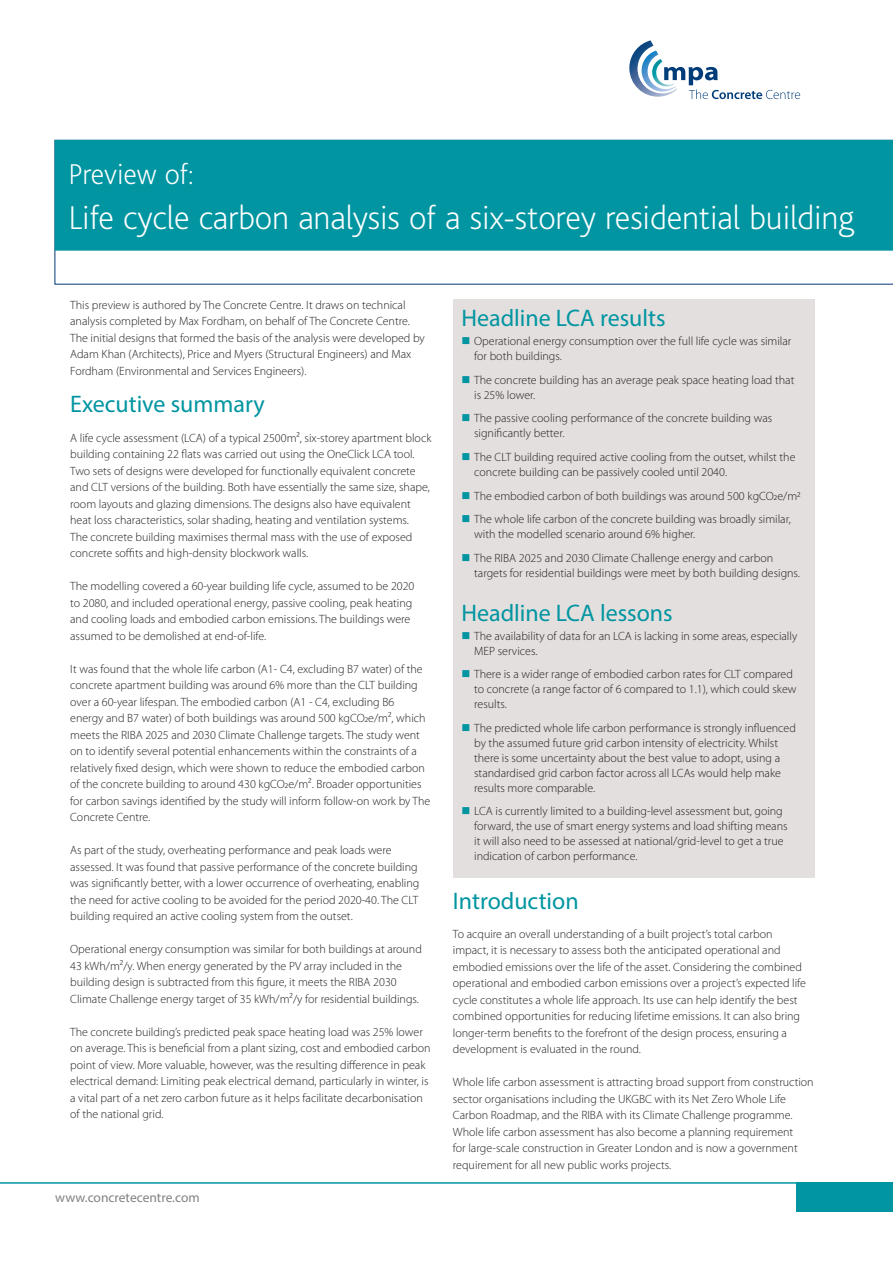
<style>
.page{position:relative;width:893px;height:1263px;background:#fff}
.page>*{position:absolute;margin:0;border:0;box-sizing:border-box;transform-origin:0 0}
.t1{font:200 34.5px "Bliss";letter-spacing:-.005em;color:#fff}
.t2{font:200 30px "Bliss";letter-spacing:-.005em;color:#fff}
.t3{font:24px "Myriad Pro";color:#0095a1}
.t4{font:13.5px "Myriad Pro";color:#808285}
.t5{font:300 12px/16.5px "Myriad Pro";color:#231f20}
</style>
<div class="page">
<div style="left:796px;top:1182px;width:97px;height:30px;background:#0095a1"></div>
<hr style="left:0;top:1182px;width:893px;height:2px;background:#0095a1">
<div style="left:453px;top:300px;width:361px;height:578px;background:#e3dfde"></div>
<svg style="left:55px;top:250px;width:838px;height:35px"></svg>
<div style="left:55px;top:140px;width:838px;height:110px;background:#0095a1"></div>
<svg style="left:629px;top:40px;width:171px;height:59px"></svg>
<h2 class="t2" style="left:68px;top:158px;width:127px">Preview of:</h2>
<h1 class="t1" style="left:68px;top:199px;width:787px">Life cycle carbon analysis of a six-storey residential building</h1>
<p class="t5" style="left:70px;top:297px;width:356px">This preview is authored by The Concrete Centre. It draws on technical analysis completed by Max Fordham, on behalf of The Concrete Centre.<br>The initial designs that formed the basis of the analysis were developed by Adam Khan (Architects), Price and Myers (Structural Engineers) and Max Fordham (Environmental and Services Engineers).</p>
<h3 class="t3" style="left:70px;top:389px;width:196px">Executive summary</h3>
<p class="t5" style="left:70px;top:430px;width:363px">A life cycle assessment (LCA) of a typical 2500m², six-storey apartment block building containing 22 flats was carried out using the OneClick LCA tool.<br>Two sets of designs were developed for functionally equivalent concrete and CLT versions of the building. Both have essentially the same size, shape, room layouts and glazing dimensions. The designs also have equivalent heat loss characteristics, solar shading, heating and ventilation systems.<br>The concrete building maximises thermal mass with the use of exposed concrete soffits and high-density blockwork walls.</p>
<p class="t5" style="left:70px;top:578px;width:346px">The modelling covered a 60-year building life cycle, assumed to be 2020 to 2080, and included operational energy, passive cooling, peak heating and cooling loads and embodied carbon emissions. The buildings were assumed to be demolished at end-of-life.</p>
<p class="t5" style="left:70px;top:661px;width:362px">It was found that the whole life carbon (A1- C4, excluding B7 water) of the concrete apartment building was around 6% more than the CLT building over a 60-year lifespan. The embodied carbon (A1 - C4, excluding B6 energy and B7 water) of both buildings was around 500 kgCO2e/m², which meets the RIBA 2025 and 2030 Climate Challenge targets. The study went on to identify several potential enhancements within the constraints of a relatively fixed design, which were shown to reduce the embodied carbon of the concrete building to around 430 kgCO2e/m². Broader opportunities for carbon savings identified by the study will inform follow-on work by The Concrete Centre.</p>
<p class="t5" style="left:70px;top:842px;width:351px">As part of the study, overheating performance and peak loads were assessed. It was found that passive performance of the concrete building was significantly better, with a lower occurrence of overheating, enabling the need for active cooling to be avoided for the period 2020-40. The CLT building required an active cooling system from the outset.</p>
<p class="t5" style="left:70px;top:941px;width:353px">Operational energy consumption was similar for both buildings at around 43 kWh/m²/y. When energy generated by the PV array included in the building design is subtracted from this figure, it meets the RIBA 2030<br>Climate Challenge energy target of 35 kWh/m²/y for residential buildings.</p>
<p class="t5" style="left:70px;top:1024px;width:362px">The concrete building’s predicted peak space heating load was 25% lower on average. This is beneficial from a plant sizing, cost and embodied carbon point of view. More valuable, however, was the resulting difference in peak electrical demand: Limiting peak electrical demand, particularly in winter, is a vital part of a net zero carbon future as it helps facilitate decarbonisation of the national grid.</p>
<p class="t4" style="left:55px;top:1189px;width:146px">www.concretecentre.com</p>
<h3 class="t3" style="left:461px;top:303px;width:206px">Headline LCA results</h3>
<p class="t5" style="left:474px;top:334px;width:319px;line-height:15px">Operational energy consumption over the full life cycle was similar for both buildings.</p>
<p class="t5" style="left:474px;top:373px;width:322px;line-height:15px">The concrete building has an average peak space heating load that is 25% lower.</p>
<p class="t5" style="left:474px;top:411px;width:300px;line-height:15px">The passive cooling performance of the concrete building was significantly better.</p>
<p class="t5" style="left:474px;top:450px;width:323px;line-height:15px">The CLT building required active cooling from the outset, whilst the concrete building can be passively cooled until 2040.</p>
<p class="t5" style="left:474px;top:484px;width:328px;line-height:23.5px">The embodied carbon of both buildings was around 500 kgCO2e/m2<br>The whole life carbon of the concrete building was broadly similar,</p>
<p class="t5" style="left:474px;top:522px;width:300px;line-height:23.5px">with the modelled scenario around 6% higher.<br>The RIBA 2025 and 2030 Climate Challenge energy and carbon</p>
<p class="t5" style="left:474px;top:564px;width:327px">targets for residential buildings were meet by both building designs.</p>
<h3 class="t3" style="left:461px;top:598px;width:213px">Headline LCA lessons</h3>
<p class="t5" style="left:474px;top:628px;width:325px;line-height:15px">The availability of data for an LCA is lacking in some areas, especially<br>MEP services.</p>
<p class="t5" style="left:474px;top:667px;width:324px;line-height:15px">There is a wider range of embodied carbon rates for CLT compared to concrete (a range factor of 6 compared to 1.1), which could skew results.</p>
<p class="t5" style="left:474px;top:720px;width:323px;line-height:15px">The predicted whole life carbon performance is strongly influenced by the assumed future grid carbon intensity of electricity. Whilst there is some uncertainty about the best value to adopt, using a standardised grid carbon factor across all LCAs would help make results more comparable.</p>
<p class="t5" style="left:474px;top:804px;width:315px;line-height:15px">LCA is currently limited to a building-level assessment but, going forward, the use of smart energy systems and load shifting means it will also need to be assessed at national/grid-level to get a true indication of carbon performance.</p>
<h3 class="t3" style="left:453px;top:886px;width:127px">Introduction</h3>
<p class="t5" style="left:453px;top:926px;width:355px">To acquire an overall understanding of a built project’s total carbon impact, it is necessary to assess both the anticipated operational and embodied emissions over the life of the asset. Considering the combined operational and embodied carbon emissions over a project’s expected life cycle constitutes a whole life approach. Its use can help identify the best combined opportunities for reducing lifetime emissions. It can also bring longer-term benefits to the forefront of the design process, ensuring a development is evaluated in the round.</p>
<p class="t5" style="left:453px;top:1074px;width:362px">Whole life carbon assessment is attracting broad support from construction sector organisations including the UKGBC with its Net Zero Whole Life Carbon Roadmap, and the RIBA with its Climate Challenge programme.<br>Whole life carbon assessment has also become a planning requirement<br>for large-scale construction in Greater London and is now a government requirement for all new public works projects.</p>
</div>
